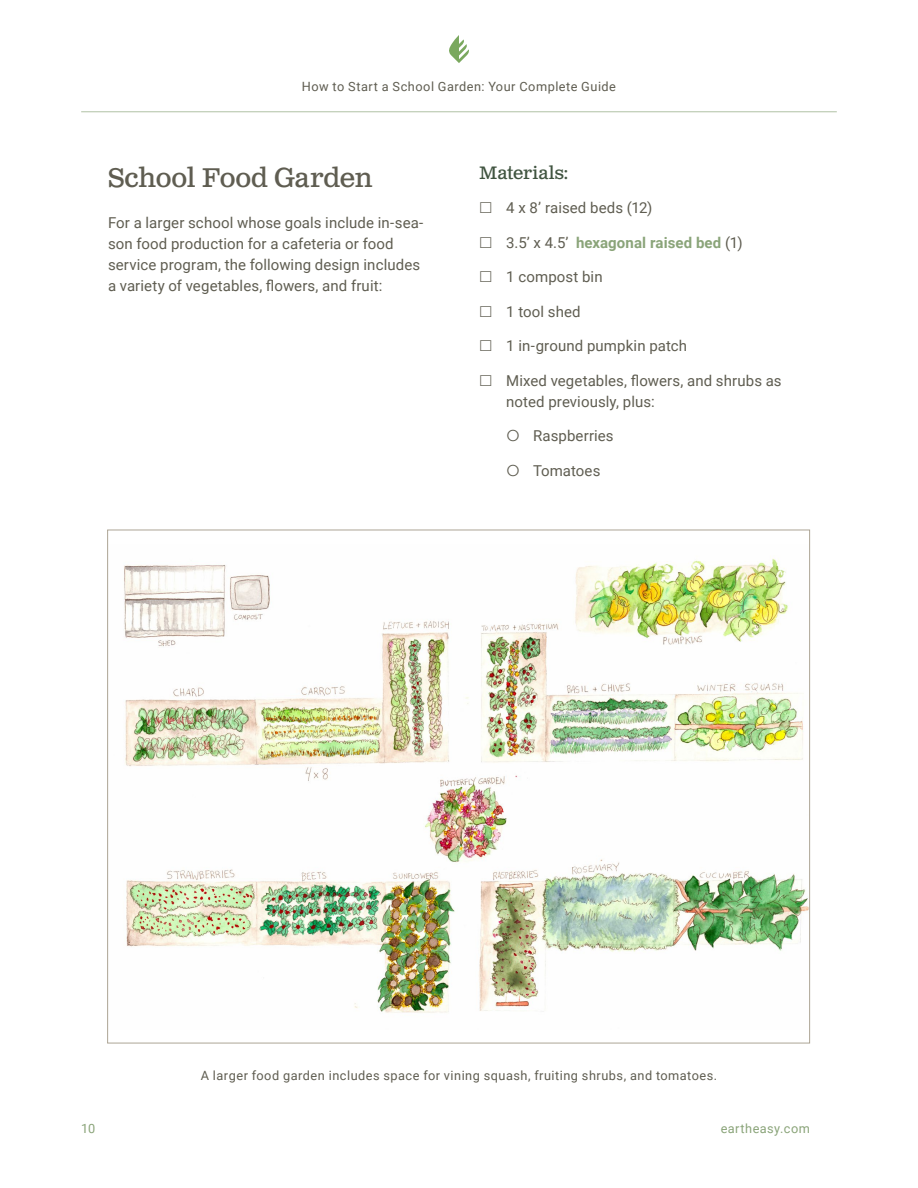
<style>
.page{position:relative;width:918px;height:1188px;background:#fff}
.page>*{position:absolute;margin:0;border:0;box-sizing:border-box;transform-origin:0 0}
.t1{font:27px "Clarendon Text Pro";letter-spacing:-.005em;color:#5f5d51}
.t2{font:18px "Clarendon Text Pro";letter-spacing:-.005em;color:#405440}
.t3{font:15px/21px "Roboto";letter-spacing:.005em;color:#5f5d51}
.t4{font:700 15px "Roboto";letter-spacing:.005em;color:#8aa479}
.t5{font:12.75px "Roboto";letter-spacing:.04em;color:#5f5d51}
.t6{font:12.75px "Roboto";letter-spacing:.035em;color:#8aa479}
.s1{font-weight:400;color:#5f5d51}
</style>
<div class="page">
<hr style="left:81px;top:111px;width:756px;height:1px;background:#b9c8af">
<svg style="left:449px;top:35px;width:20px;height:28px"></svg>
<img style="left:124px;top:558px;width:684px;height:455px">
<p class="t5" style="left:302px;top:77px;width:316px">How to Start a School Garden: Your Complete Guide</p>
<h1 class="t1" style="left:108px;top:161px;width:266px">School Food Garden</h1>
<p class="t3" style="left:108px;top:212px;width:317px">For a larger school whose goals include in-sea&shy;son food production for a cafeteria or food service program, the following design includes a variety of vegetables, flowers, and fruit:</p>
<p class="t2" style="left:479px;top:161px;width:91px">Materials:</p>
<p class="t3" style="left:506px;top:197px;width:148px">4 x 8’ raised beds (12)</p>
<p class="t4" style="left:506px;top:232px;width:238px"><span class="s1">3.5’ x 4.5’</span> hexagonal raised bed <span class="s1">(1)</span></p>
<p class="t3" style="left:506px;top:266px;width:98px">1 compost bin</p>
<p class="t3" style="left:506px;top:300px;width:76px">1 tool shed</p>
<p class="t3" style="left:506px;top:335px;width:182px">1 in-ground pumpkin patch</p>
<p class="t3" style="left:506px;top:369px;width:277px">Mixed vegetables, flowers, and shrubs as noted previously, plus:</p>
<p class="t3" style="left:533px;top:425px;width:82px">Raspberries</p>
<p class="t3" style="left:533px;top:459px;width:69px">Tomatoes</p>
<p class="t5" style="left:201px;top:1067px;width:518px">A larger food garden includes space for vining squash, fruiting shrubs, and tomatoes.</p>
<p class="t6" style="left:81px;top:1120px;width:16px">10</p>
<p class="t6" style="left:721px;top:1120px;width:91px">eartheasy.com</p>
</div>
